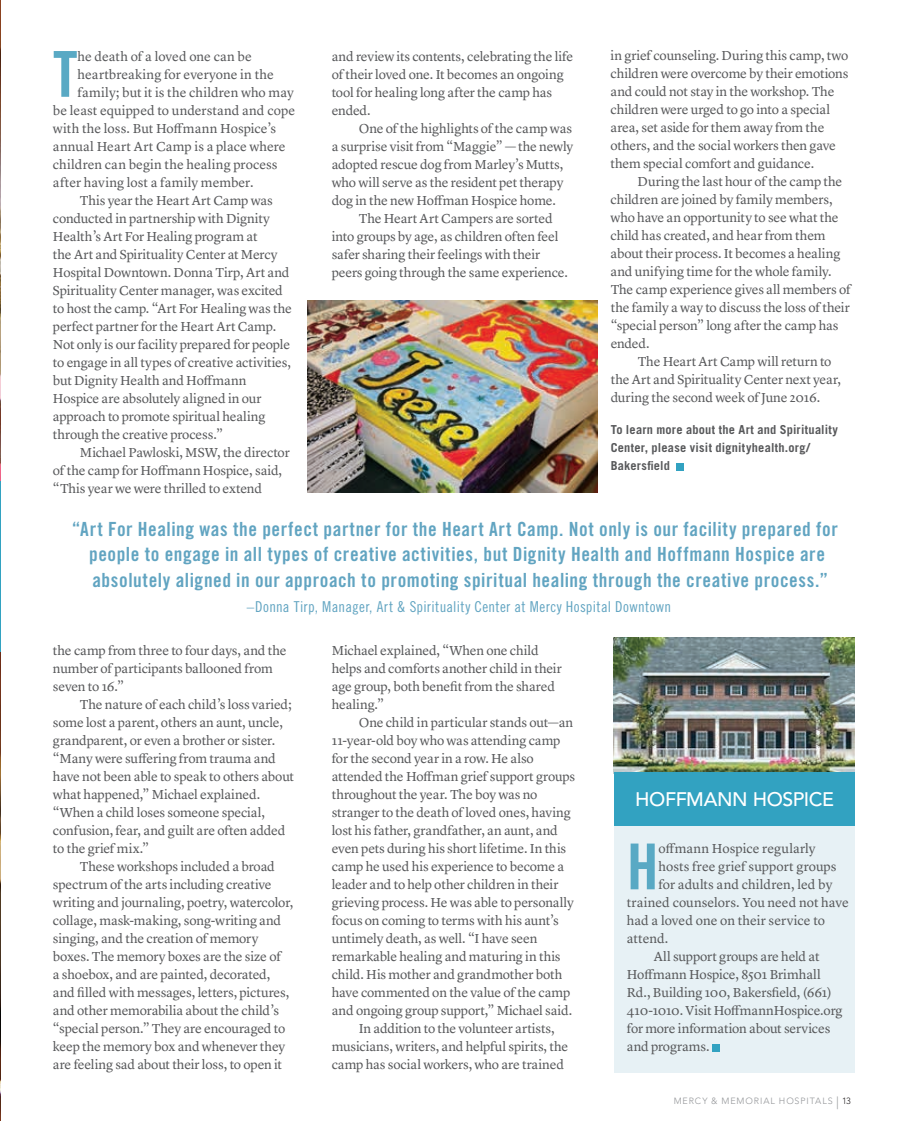
<style>
.page{position:relative;width:905px;height:1121px;background:#fff}
.page>*{position:absolute;margin:0;border:0;box-sizing:border-box;transform-origin:0 0}
.t1{font:63.3px "Trade Gothic Bold Cond Twenty";color:#59a9c4}
.t2{font:19.5px/25.5px "Trade Gothic Bold Cond Twenty";letter-spacing:.03em;color:#61a4c1;text-align:center}
.t3{font:500 19.5px "Avenir";letter-spacing:-.02em;color:#fff}
.t4{font:15px "Trade Gothic Cond Eighteen";letter-spacing:.025em;color:#61a4c1}
.t5{font:13.5px/18px "Lyon Text";letter-spacing:-.01em;color:#57585a}
.t6{font:13.5px "Lyon Text";letter-spacing:.01em;color:#57585a}
.t7{font:700 12.3px/18px "Trade Gothic";letter-spacing:.015em;color:#57585a}
.t8{font:300 9px "Avenir";letter-spacing:.1em;color:#939598}
.s1{font-size:12.75px}
.s2{color:#231f20}
</style>
<div class="page">
<div style="left:676px;top:463px;width:7px;height:7px;background:#32a2c1"></div>
<img style="left:0;top:0;width:1px;height:481px">
<img style="left:0;top:652px;width:1px;height:468px">
<hr style="left:0;top:481px;width:1px;height:171px;background:#32a2c1">
<img style="left:614px;top:637px;width:240px;height:135px">
<div style="left:614px;top:772px;width:240px;height:300px;background:#e7f1f5"></div>
<div style="left:614px;top:772px;width:240px;height:53px;background:#32a2c1"></div>
<div style="left:712px;top:1043px;width:7px;height:8px;background:#32a2c1"></div>
<img style="left:308px;top:300px;width:289px;height:193px">
<h1 class="t1" style="left:53px;top:36px;width:26px">T</h1>
<p class="t5" style="left:78px;top:46px;width:176px">he death of a loved one can be</p>
<p class="t5" style="left:78px;top:64px;width:198px">heartbreaking for everyone in the</p>
<p class="t5" style="left:78px;top:82px;width:218px">family; but it is the children who may</p>
<p class="t5" style="left:53px;top:100px;width:244px">be least equipped to understand and cope</p>
<p class="t5" style="left:53px;top:118px;width:225px">with the loss. But Hoffmann Hospice’s</p>
<p class="t5" style="left:53px;top:136px;width:234px">annual Heart Art Camp is a place where</p>
<p class="t6" style="left:53px;top:154px;width:226px">children can begin the healing process</p>
<p class="t5" style="left:53px;top:172px;width:202px">after having lost a family member.</p>
<p class="t5" style="left:80px;top:190px;width:194px">This year the Heart Art Camp was</p>
<p class="t5" style="left:53px;top:208px;width:218px">conducted in partnership with Dignity</p>
<p class="t5" style="left:53px;top:226px;width:206px">Health’s Art For Healing program at</p>
<p class="t5" style="left:53px;top:244px;width:226px">the Art and Spirituality Center at Mercy</p>
<p class="t5" style="left:53px;top:262px;width:238px">Hospital Downtown. Donna Tirp, Art and</p>
<p class="t5" style="left:53px;top:280px;width:231px">Spirituality Center manager, was excited</p>
<p class="t5" style="left:53px;top:298px;width:240px">to host the camp. “Art For Healing was the</p>
<p class="t5" style="left:53px;top:316px;width:225px">perfect partner for the Heart Art Camp.</p>
<p class="t5" style="left:53px;top:334px;width:239px">Not only is our facility prepared for people</p>
<p class="t5" style="left:53px;top:352px;width:240px">to engage in all types of creative activities,</p>
<p class="t5" style="left:53px;top:370px;width:195px">but Dignity Health and Hoffmann</p>
<p class="t5" style="left:53px;top:388px;width:210px">Hospice are absolutely aligned in our</p>
<p class="t5" style="left:53px;top:406px;width:214px">approach to promote spiritual healing</p>
<p class="t5" style="left:53px;top:424px;width:171px">through the creative process.”</p>
<p class="t5" style="left:80px;top:442px;width:211px">Michael Pawloski, MSW, the director</p>
<p class="t5" style="left:53px;top:460px;width:231px">of the camp for Hoffmann Hospice, said,</p>
<p class="t5" style="left:53px;top:478px;width:211px">“This year we were thrilled to extend</p>
<p class="t5" style="left:332px;top:46px;width:243px">and review its contents, celebrating the life of their loved one. It becomes an ongoing tool for healing long after the camp has ended.</p>
<p class="t5" style="left:359px;top:118px;width:215px">One of the highlights of the camp was</p>
<p class="t5" style="left:332px;top:136px;width:243px">a surprise visit from “Maggie” — the newly</p>
<p class="t5" style="left:332px;top:154px;width:233px">adopted rescue dog from Marley’s Mutts,</p>
<p class="t5" style="left:332px;top:172px;width:233px">who will serve as the resident pet therapy</p>
<p class="t5" style="left:332px;top:190px;width:226px">dog in the new Hoffman Hospice home.</p>
<p class="t5" style="left:359px;top:208px;width:195px">The Heart Art Campers are sorted</p>
<p class="t5" style="left:332px;top:226px;width:228px">into groups by age, as children often feel</p>
<p class="t5" style="left:332px;top:244px;width:210px">safer sharing their feelings with their</p>
<p class="t5" style="left:332px;top:262px;width:238px">peers going through the same experience.</p>
<p class="t5" style="left:610px;top:46px;width:239px">in grief counseling. During this camp, two children were overcome by their emotions and could not stay in the workshop. The children were urged to go into a special area, set aside for them away from the others, and the social workers then gave them special comfort and guidance.</p>
<p class="t5" style="left:610px;top:172px;width:242px;text-indent:27px">During the last hour of the camp the children are joined by family members, who have an opportunity to see what the child has created, and hear from them about their process. It becomes a healing and unifying time for the whole family.<br>The camp experience gives all members of the family a way to discuss the loss of their “special person” long after the camp has ended.</p>
<p class="t5" style="left:610px;top:352px;width:232px;text-indent:27px">The Heart Art Camp will return to the Art and Spirituality Center next year, during the second week of June 2016.</p>
<p class="t7" style="left:610px;top:421px;width:229px">To learn more about the Art and Spirituality<br>Center, please visit dignityhealth.org/<br>Bakersfield</p>
<p class="t2" style="left:72px;top:516px;width:767px">“Art For Healing was the perfect partner for the Heart Art Camp. Not only is our facility prepared for people to engage in all types of creative activities, but Dignity Health and Hoffmann Hospice are absolutely aligned in our approach to promoting spiritual healing through the creative process.”</p>
<p class="t4" style="left:247px;top:598px;width:426px">–Donna Tirp, Manager, Art &amp; Spirituality Center at Mercy Hospital Downtown</p>
<p class="t5" style="left:53px;top:640px;width:235px">the camp from three to four days, and the number of participants ballooned from seven to 16.”</p>
<p class="t5" style="left:53px;top:694px;width:243px;text-indent:27px">The nature of each child’s loss varied; some lost a parent, others an aunt, uncle, grandparent, or even a brother or sister. “Many were suffering from trauma and have not been able to speak to others about what happened,” Michael explained. “When a child loses someone special, confusion, fear, and guilt are often added to the grief mix.”</p>
<p class="t5" style="left:53px;top:856px;width:242px;text-indent:27px">These workshops included a broad spectrum of the arts including creative writing and journaling, poetry, watercolor, collage, mask-making, song-writing and singing, and the creation of memory boxes. The memory boxes are the size of<br>a shoebox, and are painted, decorated, and filled with messages, letters, pictures, and other memorabilia about the child’s “special person.” They are encouraged to keep the memory box and whenever they are feeling sad about their loss, to open it</p>
<p class="t5" style="left:332px;top:640px;width:231px">Michael explained, “When one child helps and comforts another child in their age group, both benefit from the shared healing.”</p>
<p class="t5" style="left:359px;top:712px;width:216px">One child in particular stands out—an</p>
<p class="t5" style="left:332px;top:730px;width:230px">11-year-old boy who was attending camp</p>
<p class="t5" style="left:332px;top:748px;width:204px">for the second year in a row. He also</p>
<p class="t5" style="left:332px;top:766px;width:245px">attended the Hoffman grief support groups</p>
<p class="t5" style="left:332px;top:784px;width:207px">throughout the year. The boy was no</p>
<p class="t5" style="left:332px;top:802px;width:240px">stranger to the death of loved ones, having</p>
<p class="t5" style="left:332px;top:820px;width:228px">lost his father, grandfather, an aunt, and</p>
<p class="t5" style="left:332px;top:838px;width:236px">even pets during his short lifetime. In this</p>
<p class="t5" style="left:332px;top:856px;width:234px">camp he used his experience to become a</p>
<p class="t5" style="left:332px;top:874px;width:228px">leader and to help other children in their</p>
<p class="t5" style="left:332px;top:892px;width:244px">grieving process. He was able to personally</p>
<p class="t5" style="left:332px;top:910px;width:228px">focus on coming to terms with his aunt’s</p>
<p class="t5" style="left:332px;top:928px;width:207px">untimely death, as well. “I have seen</p>
<p class="t5" style="left:332px;top:946px;width:230px">remarkable healing and maturing in this</p>
<p class="t5" style="left:332px;top:964px;width:232px">child. His mother and grandmother both</p>
<p class="t5" style="left:332px;top:982px;width:240px">have commented on the value of the camp</p>
<p class="t5" style="left:332px;top:1000px;width:242px">and ongoing group support,” Michael said.</p>
<p class="t5" style="left:359px;top:1018px;width:197px">In addition to the volunteer artists,</p>
<p class="t5" style="left:332px;top:1036px;width:238px">musicians, writers, and helpful spirits, the</p>
<p class="t5" style="left:332px;top:1054px;width:234px">camp has social workers, who are trained</p>
<h2 class="t3" style="left:635px;top:788px;width:200px">HOFFMANN HOSPICE</h2>
<h1 class="t1" style="left:626px;top:828px;width:33px">H</h1>
<p class="t5" style="left:658px;top:838px;width:159px">offmann Hospice regularly</p>
<p class="t5" style="left:658px;top:856px;width:179px">hosts free grief support groups</p>
<p class="t5" style="left:658px;top:874px;width:175px">for adults and children, led by</p>
<p class="t5" style="left:626px;top:892px;width:223px">trained counselors. You need not have</p>
<p class="t5" style="left:626px;top:910px;width:200px">had a loved one on their service to</p>
<p class="t5" style="left:626px;top:928px;width:43px">attend.</p>
<p class="t5" style="left:653px;top:946px;width:167px">All support groups are held at</p>
<p class="t5" style="left:626px;top:964px;width:195px">Hoffmann Hospice, 8501 Brimhall</p>
<p class="t5" style="left:626px;top:982px;width:206px">Rd., Building 100, Bakersfield, (661)</p>
<p class="t5" style="left:626px;top:1000px;width:217px">410-1010. Visit HoffmannHospice.org</p>
<p class="t5" style="left:626px;top:1018px;width:205px">for more information about services</p>
<p class="t5" style="left:626px;top:1036px;width:84px">and programs.</p>
<p class="t8" style="left:673px;top:1095px;width:179px">MERCY &amp; MEMORIAL HOSPITALS <span class="s1">|</span> <span class="s2">13</span></p>
</div>
